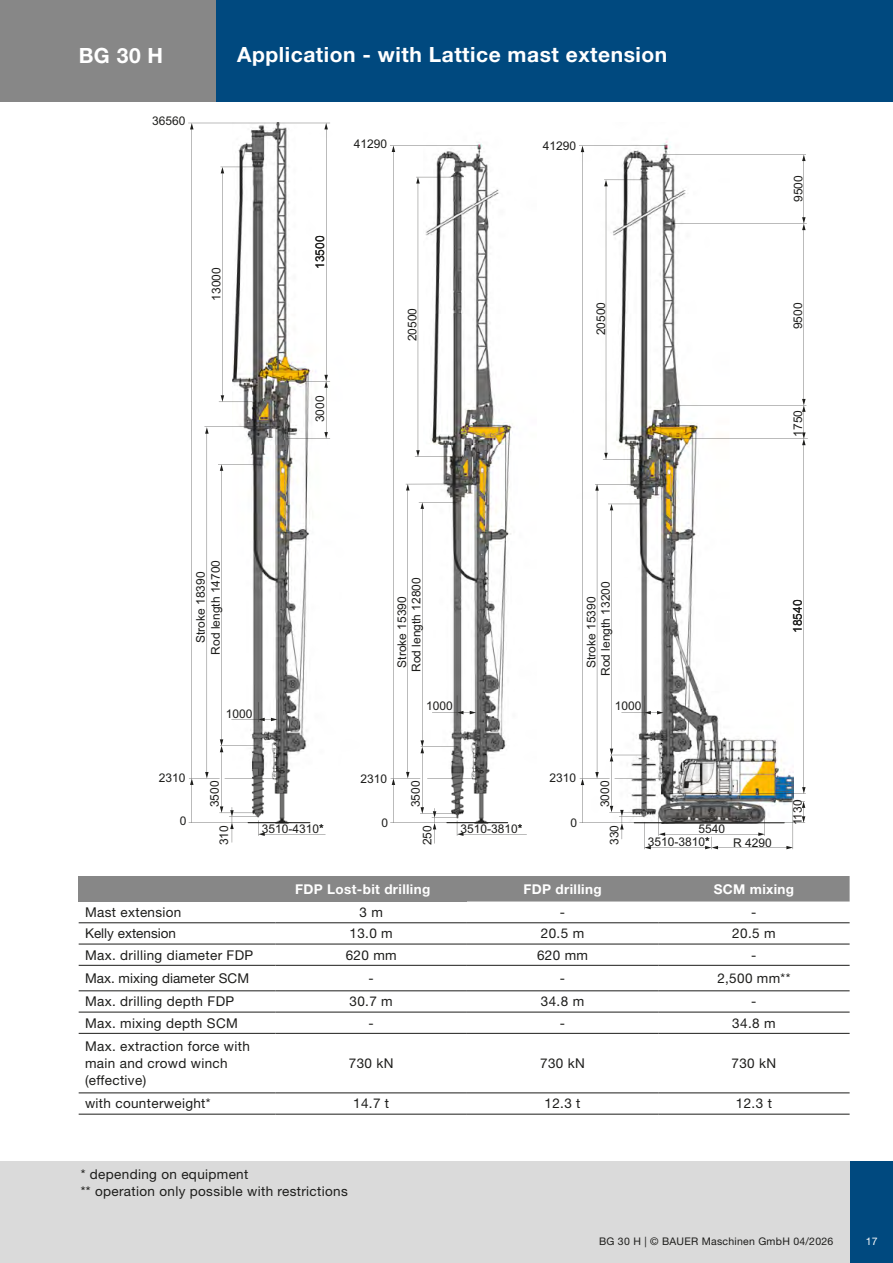
<style>
.page{position:relative;width:893px;height:1263px;background:#fff}
.page>*{position:absolute;margin:0;border:0;box-sizing:border-box;transform-origin:0 0}
.t1{font:700 21px "Helvetica Neue LT Pro";letter-spacing:.025em;color:#fff}
.t2{font:13.5px/17px "Helvetica Neue LT Pro";letter-spacing:.025em;color:#1d1d1b}
.t3{font:700 13.5px "Helvetica Neue LT Pro";letter-spacing:.025em;color:#fff}
.t4{font:13.5px "Helvetica Neue LT Pro";color:#1d1d1b}
.t5{font:12px "Arial";color:#1d1d1b}
.t6{font:10.5px "Helvetica Neue LT Pro";letter-spacing:.025em;color:#1d1d1b}
.t7{font:10.5px "Helvetica Neue LT Pro";color:#fff}
</style>
<div class="page">
<div style="left:0;top:1161px;width:850px;height:102px;background:#dadada"></div>
<div style="left:850px;top:1161px;width:43px;height:102px;background:#00497f"></div>
<div style="left:0;top:0;width:216px;height:102px;background:#878787"></div>
<hr style="left:0;top:0;width:1px;height:102px;background:#00497f">
<div style="left:216px;top:0;width:677px;height:102px;background:#00497f"></div>
<div style="left:79px;top:876px;width:388px;height:25px;background:#878787"></div>
<div style="left:467px;top:876px;width:383px;height:25px;background:#878787"></div>
<hr style="left:79px;top:922px;width:197px;height:1px;background:#1d1d1b">
<hr style="left:276px;top:922px;width:191px;height:1px;background:#1d1d1b">
<hr style="left:467px;top:922px;width:191px;height:1px;background:#1d1d1b">
<hr style="left:658px;top:922px;width:192px;height:1px;background:#1d1d1b">
<hr style="left:79px;top:944px;width:197px;height:1px;background:#1d1d1b">
<hr style="left:276px;top:944px;width:191px;height:1px;background:#1d1d1b">
<hr style="left:467px;top:944px;width:191px;height:1px;background:#1d1d1b">
<hr style="left:658px;top:944px;width:192px;height:1px;background:#1d1d1b">
<hr style="left:79px;top:965px;width:197px;height:1px;background:#1d1d1b">
<hr style="left:276px;top:965px;width:191px;height:1px;background:#1d1d1b">
<hr style="left:467px;top:965px;width:191px;height:1px;background:#1d1d1b">
<hr style="left:658px;top:965px;width:192px;height:1px;background:#1d1d1b">
<hr style="left:79px;top:990px;width:197px;height:1px;background:#1d1d1b">
<hr style="left:276px;top:990px;width:191px;height:1px;background:#1d1d1b">
<hr style="left:467px;top:990px;width:191px;height:1px;background:#1d1d1b">
<hr style="left:658px;top:990px;width:192px;height:1px;background:#1d1d1b">
<hr style="left:79px;top:1012px;width:197px;height:1px;background:#1d1d1b">
<hr style="left:276px;top:1012px;width:191px;height:1px;background:#1d1d1b">
<hr style="left:467px;top:1012px;width:191px;height:1px;background:#1d1d1b">
<hr style="left:658px;top:1012px;width:192px;height:1px;background:#1d1d1b">
<hr style="left:79px;top:1033px;width:197px;height:1px;background:#1d1d1b">
<hr style="left:276px;top:1033px;width:191px;height:1px;background:#1d1d1b">
<hr style="left:467px;top:1033px;width:191px;height:1px;background:#1d1d1b">
<hr style="left:658px;top:1033px;width:192px;height:1px;background:#1d1d1b">
<hr style="left:79px;top:1092px;width:197px;height:1px;background:#1d1d1b">
<hr style="left:276px;top:1092px;width:191px;height:1px;background:#1d1d1b">
<hr style="left:467px;top:1092px;width:191px;height:1px;background:#1d1d1b">
<hr style="left:658px;top:1092px;width:192px;height:1px;background:#1d1d1b">
<hr style="left:79px;top:1114px;width:197px;height:1px;background:#1d1d1b">
<hr style="left:276px;top:1114px;width:191px;height:1px;background:#1d1d1b">
<hr style="left:467px;top:1114px;width:191px;height:1px;background:#1d1d1b">
<hr style="left:658px;top:1114px;width:192px;height:1px;background:#1d1d1b">
<svg style="left:579px;top:145px;width:229px;height:704px"></svg>
<svg style="left:390px;top:145px;width:137px;height:698px"></svg>
<svg style="left:188px;top:123px;width:142px;height:720px"></svg>
<h1 class="t1" style="left:79px;top:42px;width:86px">BG 30 H</h1>
<p class="t5" style="left:152px;top:113px;width:35px">36560</p>
<h1 class="t1" style="left:237px;top:41px;width:431px">Application - with Lattice mast extension</h1>
<p class="t5" style="left:354px;top:135px;width:35px">41290</p>
<p class="t5" style="left:543px;top:137px;width:35px">41290</p>
<p class="t5" style="left:208px;top:301px;width:35px;rotate:-90deg">13000</p>
<p class="t5" style="left:312px;top:269px;width:35px;rotate:-90deg">13500</p>
<p class="t5" style="left:312px;top:422px;width:28px;rotate:-90deg">3000</p>
<p class="t5" style="left:404px;top:341px;width:35px;rotate:-90deg">20500</p>
<p class="t5" style="left:592px;top:335px;width:35px;rotate:-90deg">20500</p>
<p class="t5" style="left:790px;top:202px;width:28px;rotate:-90deg">9500</p>
<p class="t5" style="left:790px;top:329px;width:28px;rotate:-90deg">9500</p>
<p class="t5" style="left:790px;top:437px;width:28px;rotate:-90deg">1750</p>
<p class="t5" style="left:207px;top:655px;width:96px;rotate:-90deg">Rod length 14700</p>
<p class="t5" style="left:192px;top:643px;width:73px;rotate:-90deg">Stroke 18390</p>
<p class="t5" style="left:226px;top:705px;width:28px">1000</p>
<p class="t5" style="left:408px;top:672px;width:96px;rotate:-90deg">Rod length 12800</p>
<p class="t5" style="left:394px;top:668px;width:73px;rotate:-90deg">Stroke 15390</p>
<p class="t5" style="left:426px;top:697px;width:28px">1000</p>
<p class="t5" style="left:597px;top:676px;width:96px;rotate:-90deg">Rod length 13200</p>
<p class="t5" style="left:583px;top:668px;width:73px;rotate:-90deg">Stroke 15390</p>
<p class="t5" style="left:615px;top:698px;width:28px">1000</p>
<p class="t5" style="left:789px;top:633px;width:35px;rotate:-90deg">18540</p>
<p class="t5" style="left:159px;top:769px;width:28px">2310</p>
<p class="t5" style="left:180px;top:813px;width:8px">0</p>
<p class="t5" style="left:206px;top:807px;width:28px;rotate:-90deg">3500</p>
<p class="t5" style="left:216px;top:845px;width:22px;rotate:-90deg">310</p>
<p class="t5" style="left:361px;top:770px;width:28px">2310</p>
<p class="t5" style="left:407px;top:807px;width:28px;rotate:-90deg">3500</p>
<p class="t5" style="left:550px;top:769px;width:28px">2310</p>
<p class="t5" style="left:597px;top:807px;width:28px;rotate:-90deg">3000</p>
<p class="t5" style="left:381px;top:814px;width:8px">0</p>
<p class="t5" style="left:262px;top:820px;width:64px">3510-4310*</p>
<p class="t5" style="left:460px;top:820px;width:64px">3510-3810*</p>
<p class="t5" style="left:419px;top:845px;width:22px;rotate:-90deg">250</p>
<p class="t5" style="left:570px;top:814px;width:8px">0</p>
<p class="t5" style="left:606px;top:845px;width:22px;rotate:-90deg">330</p>
<p class="t5" style="left:698px;top:821px;width:28px">5540</p>
<p class="t5" style="left:648px;top:834px;width:64px">3510-3810*</p>
<p class="t5" style="left:733px;top:834px;width:40px">R 4290</p>
<p class="t5" style="left:789px;top:825px;width:27px;rotate:-90deg">1130</p>
<p class="t3" style="left:295px;top:880px;width:137px">FDP Lost-bit drilling</p>
<p class="t3" style="left:523px;top:880px;width:80px">FDP drilling</p>
<p class="t3" style="left:714px;top:880px;width:82px">SCM mixing</p>
<p class="t2" style="left:85px;top:903px;width:98px">Mast extension</p>
<p class="t2" style="left:359px;top:903px;width:25px">3 m</p>
<p class="t2" style="left:560px;top:903px;width:7px">-</p>
<p class="t2" style="left:751px;top:903px;width:7px">-</p>
<p class="t4" style="left:85px;top:925px;width:93px">Kelly extension</p>
<p class="t2" style="left:350px;top:925px;width:45px">13.0 m</p>
<p class="t2" style="left:541px;top:925px;width:45px">20.5 m</p>
<p class="t2" style="left:732px;top:925px;width:45px">20.5 m</p>
<p class="t2" style="left:85px;top:946px;width:170px">Max. drilling diameter FDP</p>
<p class="t2" style="left:346px;top:946px;width:52px">620 mm</p>
<p class="t2" style="left:537px;top:946px;width:52px">620 mm</p>
<p class="t2" style="left:751px;top:946px;width:7px">-</p>
<p class="t4" style="left:85px;top:970px;width:166px">Max. mixing diameter SCM</p>
<p class="t2" style="left:369px;top:969px;width:7px">-</p>
<p class="t2" style="left:560px;top:969px;width:7px">-</p>
<p class="t2" style="left:717px;top:969px;width:75px">2,500 mm**</p>
<p class="t2" style="left:85px;top:993px;width:151px">Max. drilling depth FDP</p>
<p class="t2" style="left:350px;top:993px;width:45px">30.7 m</p>
<p class="t2" style="left:541px;top:993px;width:45px">34.8 m</p>
<p class="t2" style="left:751px;top:993px;width:7px">-</p>
<p class="t2" style="left:85px;top:1014px;width:154px">Max. mixing depth SCM</p>
<p class="t2" style="left:369px;top:1014px;width:7px">-</p>
<p class="t2" style="left:560px;top:1014px;width:7px">-</p>
<p class="t2" style="left:732px;top:1014px;width:45px">34.8 m</p>
<p class="t2" style="left:85px;top:1037px;width:166px">Max. extraction force with main and crowd winch (effective)</p>
<p class="t2" style="left:349px;top:1054px;width:46px">730 kN</p>
<p class="t2" style="left:540px;top:1054px;width:46px">730 kN</p>
<p class="t2" style="left:732px;top:1054px;width:46px">730 kN</p>
<p class="t2" style="left:85px;top:1095px;width:127px">with counterweight*</p>
<p class="t2" style="left:353px;top:1095px;width:37px">14.7 t</p>
<p class="t2" style="left:545px;top:1095px;width:37px">12.3 t</p>
<p class="t2" style="left:736px;top:1095px;width:37px">12.3 t</p>
<p class="t2" style="left:81px;top:1165px;width:269px">* depending on equipment<br>** operation only possible with restrictions</p>
<p class="t6" style="left:599px;top:1235px;width:236px">BG 30 H | © BAUER Maschinen GmbH 04/2026</p>
<p class="t7" style="left:866px;top:1235px;width:13px">17</p>
</div>
